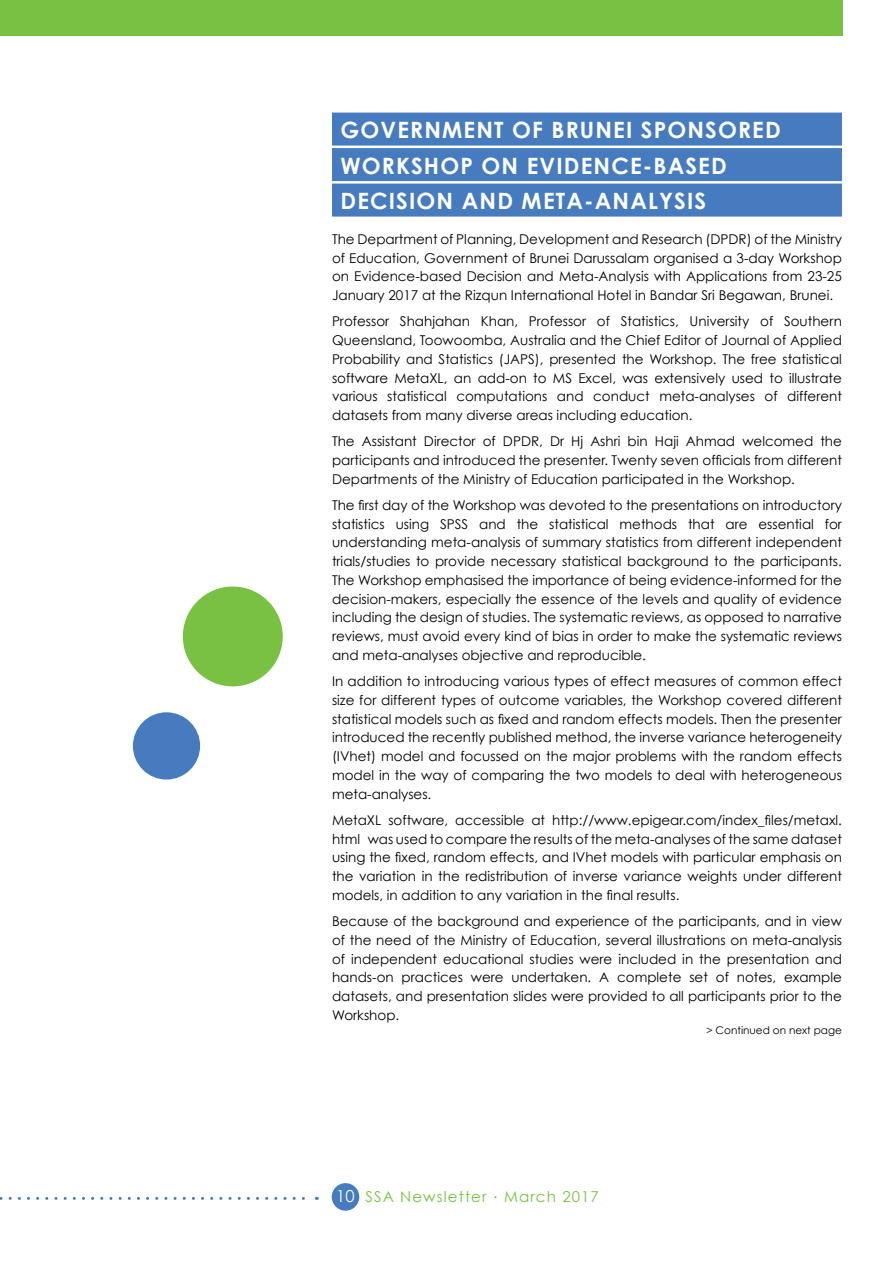
<style>
.page{position:relative;width:893px;height:1263px;background:#fff}
.page>*{position:absolute;margin:0;border:0;box-sizing:border-box;transform-origin:0 0}
.t1{font:700 22.5px/35.5px "Century Gothic";letter-spacing:.05em;color:#fff}
.t2{font:15px "Century Gothic";letter-spacing:.075em;color:#78c143}
.t3{font:13.5px/18.8px "Century Gothic";color:#000;text-align:justify}
.t4{font:10.5px "Century Gothic";color:#000}
.s1{font-size:16.5px;color:#fff}
</style>
<div class="page">
<div style="left:332px;top:1183px;width:27px;height:28px;background:#467cbf;border-radius:50%"></div>
<div style="left:0;top:0;width:842px;height:36px;background:#78c143"></div>
<svg style="left:0;top:1197px;width:317px;height:3px"></svg>
<div style="left:332px;top:113px;width:510px;height:33px;background:#467cbf"></div>
<div style="left:332px;top:148px;width:510px;height:33px;background:#467cbf"></div>
<div style="left:332px;top:184px;width:510px;height:33px;background:#467cbf"></div>
<div style="left:183px;top:586px;width:100px;height:100px;background:#78c143;border-radius:50%"></div>
<div style="left:133px;top:712px;width:67px;height:67px;background:#467cbf;border-radius:50%"></div>
<h1 class="t1" style="left:340px;top:112px;width:442px">GOVERNMENT OF BRUNEI SPONSORED<br>WORKSHOP ON EVIDENCE-BASED<br>DECISION AND META-ANALYSIS</h1>
<p class="t3" style="left:332px;top:229px;width:511px">The Department of Planning, Development and Research (DPDR) of the Ministry of Education, Government of Brunei Darussalam organised a 3-day Workshop on Evidence-based Decision and Meta-Analysis with Applications from 23-25<br>January 2017 at the Rizqun International Hotel in Bandar Sri Begawan, Brunei.</p>
<p class="t3" style="left:332px;top:312px;width:511px">Professor Shahjahan Khan, Professor of Statistics, University of Southern Queensland, Toowoomba, Australia and the Chief Editor of Journal of Applied Probability and Statistics (JAPS), presented the Workshop. The free statistical software MetaXL, an add-on to MS Excel, was extensively used to illustrate various statistical computations and conduct meta-analyses of different datasets from many diverse areas including education.</p>
<p class="t3" style="left:332px;top:432px;width:511px">The Assistant Director of DPDR, Dr Hj Ashri bin Haji Ahmad welcomed the participants and introduced the presenter. Twenty seven officials from different Departments of the Ministry of Education participated in the Workshop.</p>
<p class="t3" style="left:332px;top:495px;width:511px">The first day of the Workshop was devoted to the presentations on introductory statistics using SPSS and the statistical methods that are essential for understanding meta-analysis of summary statistics from different independent trials/studies to provide necessary statistical background to the participants.<br>The Workshop emphasised the importance of being evidence-informed for the decision-makers, especially the essence of the levels and quality of evidence including the design of studies. The systematic reviews, as opposed to narrative reviews, must avoid every kind of bias in order to make the systematic reviews and meta-analyses objective and reproducible.</p>
<p class="t3" style="left:332px;top:672px;width:511px">In addition to introducing various types of effect measures of common effect size for different types of outcome variables, the Workshop covered different statistical models such as fixed and random effects models. Then the presenter introduced the recently published method, the inverse variance heterogeneity (IVhet) model and focussed on the major problems with the random effects model in the way of comparing the two models to deal with heterogeneous meta-analyses.</p>
<p class="t3" style="left:332px;top:810px;width:511px">MetaXL software, accessible at http://www.epigear.com/index_files/metaxl. html was used to compare the results of the meta-analyses of the same dataset using the fixed, random effects, and IVhet models with particular emphasis on the variation in the redistribution of inverse variance weights under different models, in addition to any variation in the final results.</p>
<p class="t3" style="left:332px;top:911px;width:511px">Because of the background and experience of the participants, and in view of the need of the Ministry of Education, several illustrations on meta-analysis of independent educational studies were included in the presentation and hands-on practices were undertaken. A complete set of notes, example datasets, and presentation slides were provided to all participants prior to the Workshop.</p>
<p class="t4" style="left:706px;top:1024px;width:137px">&gt; Continued on next page</p>
<p class="t2" style="left:336px;top:1187px;width:264px"><span class="s1">10</span> SSA Newsletter <sup>.</sup> March 2017</p>
</div>
